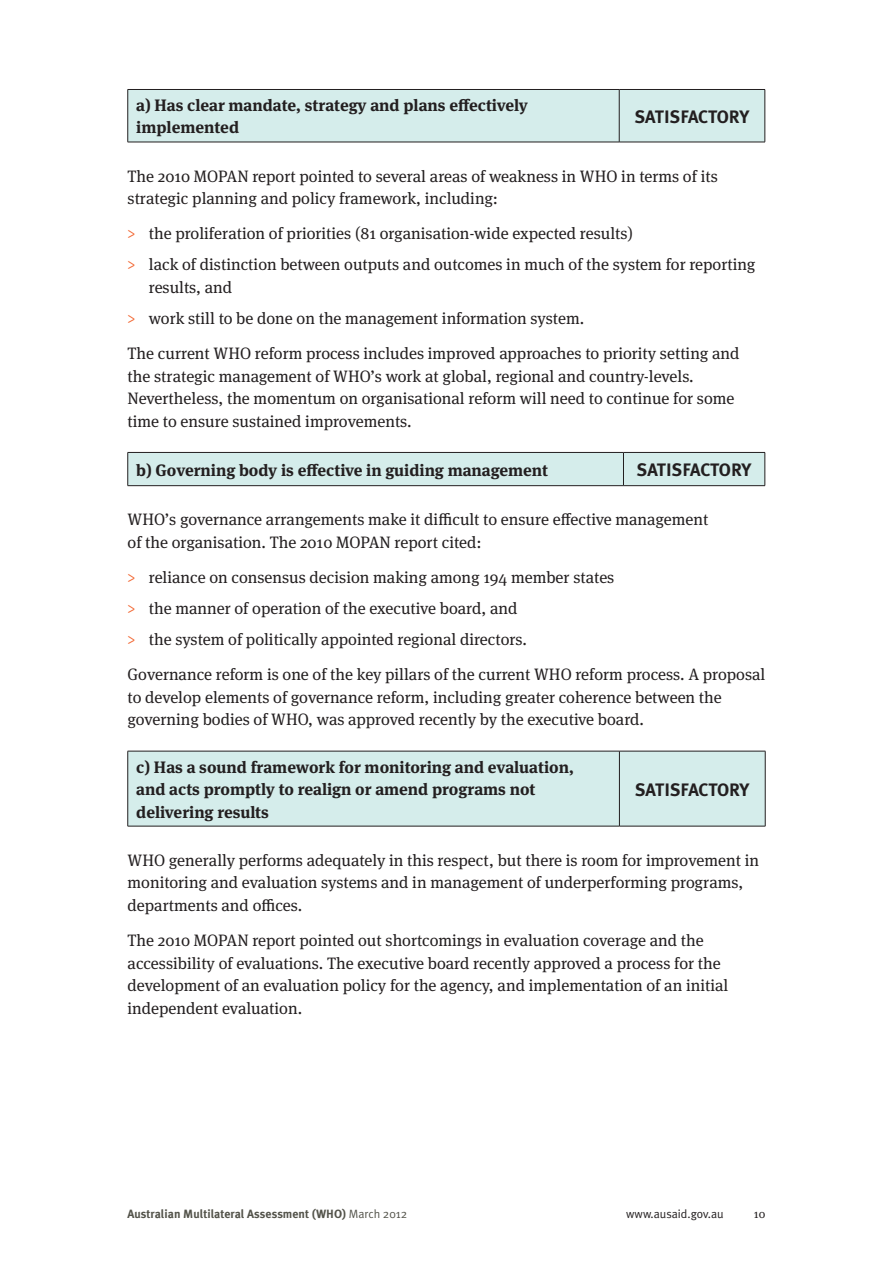
<style>
.page{position:relative;width:893px;height:1263px;background:#fff}
.page>*{position:absolute;margin:0;border:0;box-sizing:border-box;transform-origin:0 0}
._08bbbb_RIGHT_COLUMN{font:700 18px "Meta Plus";color:#231f20}
._04__BODY_TEXT{font:16.5px/22.5px "Meta Serif OT";color:#231f20}
._05a__DOT_POINTS{font:16.5px/22.5px "Meta Serif OT";color:#231f20}
._04__BODY_TEXT-2{font:700 16.5px/22.5px "Meta Serif OT";color:#231f20}
.t1{font:700 12px "Meta Plus";color:#53534a}
.t2{font:12px "Meta Plus Normal";color:#231f20}
.t3{font:12px "Meta Serif OT";color:#231f20}
.s1{color:#f26631}
.s2{font-family:"Meta Plus Normal";font-weight:400}
</style>
<div class="page">
<div style="left:128px;top:90px;width:637px;height:52px;background:#d5edeb"></div>
<hr style="left:128px;top:89px;width:491px;height:1px;background:#231f20">
<hr style="left:619px;top:89px;width:146px;height:1px;background:#231f20">
<hr style="left:619px;top:90px;width:1px;height:52px;background:#231f20">
<hr style="left:128px;top:142px;width:491px;height:1px;background:#231f20">
<hr style="left:619px;top:142px;width:146px;height:1px;background:#231f20">
<hr style="left:127px;top:90px;width:1px;height:52px;background:#231f20">
<hr style="left:765px;top:90px;width:1px;height:52px;background:#231f20">
<div style="left:128px;top:453px;width:637px;height:32px;background:#d5edeb"></div>
<hr style="left:128px;top:452px;width:495px;height:1px;background:#231f20">
<hr style="left:623px;top:452px;width:142px;height:1px;background:#231f20">
<hr style="left:623px;top:453px;width:1px;height:32px;background:#231f20">
<hr style="left:128px;top:485px;width:495px;height:1px;background:#231f20">
<hr style="left:623px;top:485px;width:142px;height:1px;background:#231f20">
<hr style="left:127px;top:453px;width:1px;height:32px;background:#231f20">
<hr style="left:765px;top:453px;width:1px;height:32px;background:#231f20">
<div style="left:128px;top:752px;width:637px;height:74px;background:#d5edeb"></div>
<hr style="left:128px;top:751px;width:491px;height:1px;background:#231f20">
<hr style="left:619px;top:751px;width:146px;height:1px;background:#231f20">
<hr style="left:619px;top:751px;width:1px;height:75px;background:#231f20">
<hr style="left:128px;top:826px;width:491px;height:1px;background:#231f20">
<hr style="left:619px;top:826px;width:146px;height:1px;background:#231f20">
<hr style="left:127px;top:751px;width:1px;height:75px;background:#231f20">
<hr style="left:765px;top:751px;width:1px;height:75px;background:#231f20">
<p class="_04__BODY_TEXT-2" style="left:136px;top:94px;width:393px">a) Has clear mandate, strategy and plans effectively implemented</p>
<p class="_08bbbb_RIGHT_COLUMN" style="left:635px;top:106px;width:116px">SATISFACTORY</p>
<p class="_04__BODY_TEXT" style="left:128px;top:165px;width:592px">The 2010 MOPAN report pointed to several areas of weakness in WHO in terms of its strategic planning and policy framework, including:</p>
<p class="_05a__DOT_POINTS" style="left:128px;top:223px;width:507px"><span class="s1">&gt;</span> the proliferation of priorities (81 organisation-wide expected results)</p>
<p class="_05a__DOT_POINTS" style="left:149px;top:254px;width:608px;text-indent:-21px"><span class="s1">&gt;</span> lack of distinction between outputs and outcomes in much of the system for reporting results, and</p>
<p class="_05a__DOT_POINTS" style="left:128px;top:307px;width:458px"><span class="s1">&gt;</span> work still to be done on the management information system.</p>
<p class="_04__BODY_TEXT" style="left:128px;top:343px;width:613px">The current WHO reform process includes improved approaches to priority setting and the strategic management of WHO’s work at global, regional and country-levels.<br>Nevertheless, the momentum on organisational reform will need to continue for some time to ensure sustained improvements.</p>
<p class="_04__BODY_TEXT-2" style="left:136px;top:459px;width:413px">b) Governing body is effective in guiding management</p>
<p class="_08bbbb_RIGHT_COLUMN" style="left:637px;top:459px;width:116px">SATISFACTORY</p>
<p class="_04__BODY_TEXT" style="left:128px;top:509px;width:582px">WHO’s governance arrangements make it difficult to ensure effective management of the organisation. The 2010 MOPAN report cited:</p>
<p class="_05a__DOT_POINTS" style="left:128px;top:566px;width:488px"><span class="s1">&gt;</span> reliance on consensus decision making among 194 member states</p>
<p class="_05a__DOT_POINTS" style="left:128px;top:597px;width:391px"><span class="s1">&gt;</span> the manner of operation of the executive board, and</p>
<p class="_05a__DOT_POINTS" style="left:128px;top:628px;width:401px"><span class="s1">&gt;</span> the system of politically appointed regional directors.</p>
<p class="_04__BODY_TEXT" style="left:128px;top:664px;width:639px">Governance reform is one of the key pillars of the current WHO reform process. A proposal to develop elements of governance reform, including greater coherence between the governing bodies of WHO, was approved recently by the executive board.</p>
<p class="_04__BODY_TEXT-2" style="left:136px;top:756px;width:439px">c) Has a sound framework for monitoring and evaluation, and acts promptly to realign or amend programs not delivering results</p>
<p class="_08bbbb_RIGHT_COLUMN" style="left:635px;top:779px;width:116px">SATISFACTORY</p>
<p class="_04__BODY_TEXT" style="left:128px;top:849px;width:633px">WHO generally performs adequately in this respect, but there is room for improvement in monitoring and evaluation systems and in management of underperforming programs, departments and offices.</p>
<p class="_04__BODY_TEXT" style="left:128px;top:929px;width:602px">The 2010 MOPAN report pointed out shortcomings in evaluation coverage and the accessibility of evaluations. The executive board recently approved a process for the development of an evaluation policy for the agency, and implementation of an initial independent evaluation.</p>
<p class="t1" style="left:128px;top:1207px;width:281px">Australian Multilateral Assessment (WHO) <span class="s2">March 2012</span></p>
<p class="t2" style="left:626px;top:1207px;width:99px">www.ausaid.gov.au</p>
<p class="t3" style="left:754px;top:1207px;width:13px">10</p>
</div>
